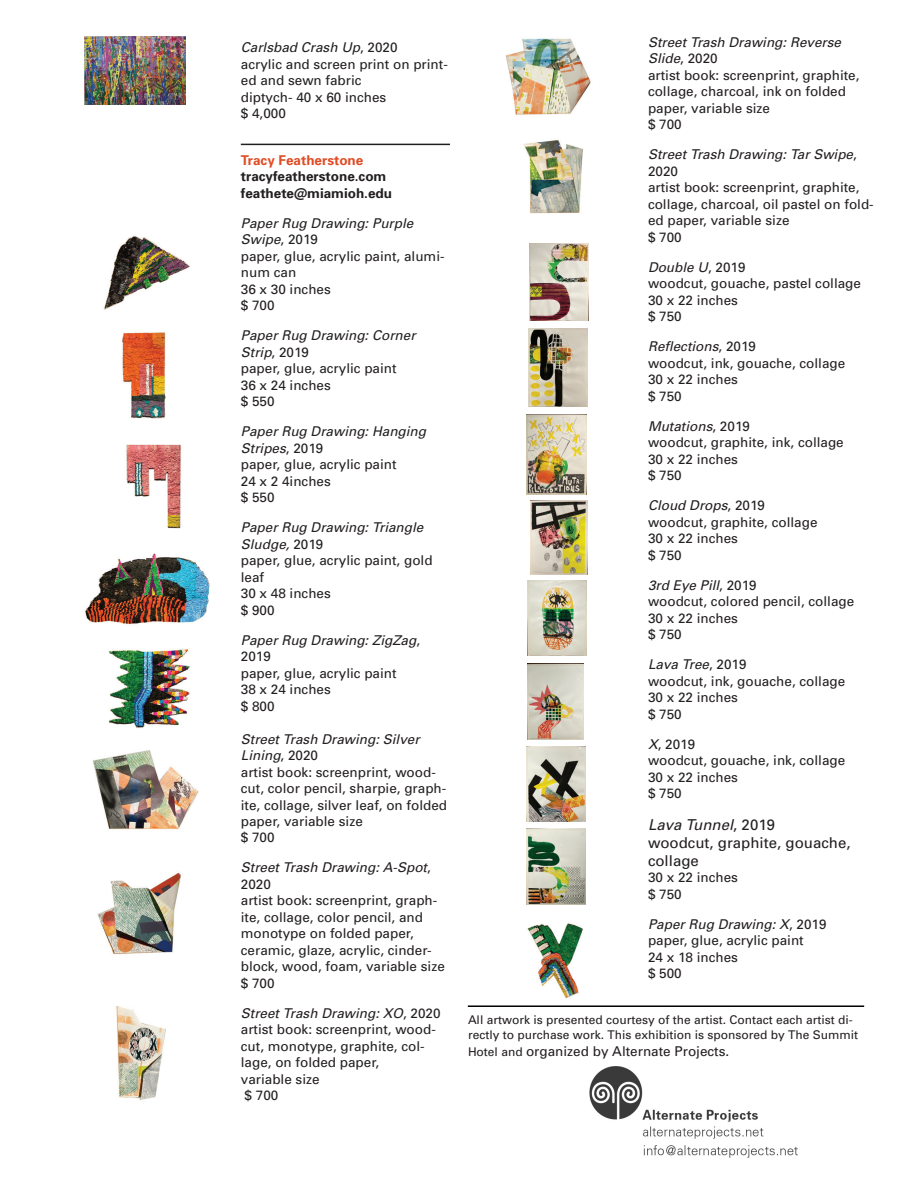
<style>
.page{position:relative;width:918px;height:1188px;background:#fff}
.page>*{position:absolute;margin:0;border:0;box-sizing:border-box;transform-origin:0 0}
.t1{font:15px/18px "Univers";color:#231f20}
.t2{font:13.5px/16.5px "Univers";color:#231f20}
.t3{font:700 13.5px/16.5px "Univers";color:#231f20}
.t4{font:700 13.5px "Univers";color:#e04c26}
.t5{font:12px/15px "Univers";color:#231f20}
.s1{font-style:italic}
.s2{font-size:12px}
</style>
<div class="page">
<img style="left:84px;top:37px;width:102px;height:67px">
<hr style="left:241px;top:144px;width:209px;height:1px;background:#231f20">
<img style="left:589px;top:1066px;width:209px;height:92px">
<hr style="left:468px;top:1005px;width:396px;height:2px;background:#000">
<img style="left:104px;top:235px;width:86px;height:75px">
<img style="left:122px;top:332px;width:44px;height:86px">
<img style="left:126px;top:444px;width:55px;height:85px">
<img style="left:84px;top:553px;width:126px;height:72px">
<img style="left:109px;top:649px;width:81px;height:79px">
<img style="left:93px;top:750px;width:106px;height:80px">
<img style="left:97px;top:872px;width:85px;height:83px">
<img style="left:116px;top:1006px;width:50px;height:94px">
<img style="left:530px;top:244px;width:59px;height:77px">
<img style="left:528px;top:329px;width:59px;height:77px">
<img style="left:527px;top:414px;width:60px;height:81px">
<img style="left:531px;top:501px;width:57px;height:73px">
<img style="left:528px;top:581px;width:58px;height:75px">
<img style="left:528px;top:663px;width:56px;height:76px">
<img style="left:526px;top:746px;width:59px;height:76px">
<img style="left:526px;top:829px;width:59px;height:75px">
<img style="left:506px;top:38px;width:85px;height:77px">
<img style="left:524px;top:140px;width:58px;height:74px">
<img style="left:527px;top:923px;width:56px;height:76px">
<p class="t2" style="left:241px;top:39px;width:209px"><span class="s1">Carlsbad Crash Up</span>, 2020<br>acrylic and screen print on print&shy;ed and sewn fabric<br>diptych- 40 x 60 inches<br>$ 4,000</p>
<p class="t4" style="left:241px;top:152px;width:124px">Tracy Featherstone</p>
<p class="t3" style="left:241px;top:168px;width:153px">tracyfeatherstone.com feathete@miamioh.edu</p>
<p class="t2" style="left:241px;top:215px;width:205px"><span class="s1">Paper Rug Drawing: Purple<br>Swipe</span>, 2019<br>paper, glue, acrylic paint, alumi&shy;num can<br>36 x 30 inches<br>$ 700</p>
<p class="t2" style="left:241px;top:327px;width:176px"><span class="s1">Paper Rug Drawing: Corner<br>Strip</span>, 2019<br>paper, glue, acrylic paint<br>36 x 24 inches<br>$ 550</p>
<p class="t2" style="left:241px;top:423px;width:187px"><span class="s1">Paper Rug Drawing: Hanging<br>Stripes</span>, 2019<br>paper, glue, acrylic paint<br>24 x 2 4inches<br>$ 550</p>
<p class="t2" style="left:241px;top:519px;width:193px"><span class="s1">Paper Rug Drawing: Triangle<br>Sludge,</span> 2019<br>paper, glue, acrylic paint, gold leaf<br>30 x 48 inches<br>$ 900</p>
<p class="t2" style="left:241px;top:632px;width:181px"><span class="s1">Paper Rug Drawing: ZigZag</span>,<br>2019<br>paper, glue, acrylic paint<br>38 x 24 inches<br>$ 800</p>
<p class="t2" style="left:241px;top:731px;width:208px"><span class="s1">Street Trash Drawing: Silver<br>Lining</span>, 2020<br>artist book: screenprint, wood&shy;cut, color pencil, sharpie, graph&shy;ite, collage, silver leaf, on folded paper, variable size<br>$ 700</p>
<p class="t2" style="left:241px;top:860px;width:206px"><span class="s1">Street Trash Drawing: A-Spot</span>,<br>2020<br>artist book: screenprint, graph&shy;ite, collage, color pencil, and monotype on folded paper, ceramic, glaze, acrylic, cinder&shy;block, wood, foam, variable size $ 700</p>
<p class="t2" style="left:241px;top:1005px;width:201px"><span class="s1">Street Trash Drawing: XO</span>, 2020 artist book: screenprint, wood&shy;cut, monotype, graphite, col&shy;lage, on folded paper,<br>variable size<br>$ 700</p>
<p class="t2" style="left:648px;top:34px;width:213px"><span class="s1">Street Trash Drawing: Reverse<br>Slide</span>, 2020<br>artist book: screenprint, graphite, collage, charcoal, ink on folded paper, variable size<br>$ 700</p>
<p class="t2" style="left:648px;top:146px;width:227px"><span class="s1">Street Trash Drawing: Tar Swipe</span>,<br>2020<br>artist book: screenprint, graphite, collage, charcoal, oil pastel on fold&shy;ed paper, variable size<br>$ 700</p>
<p class="t2" style="left:648px;top:259px;width:215px"><span class="s1">Double U</span>, 2019<br>woodcut, gouache, pastel collage<br>30 x 22 inches<br>$ 750</p>
<p class="t2" style="left:648px;top:338px;width:199px"><span class="s1">Reflections</span>, 2019<br>woodcut, ink, gouache, collage<br>30 x 22 inches<br>$ 750</p>
<p class="t2" style="left:648px;top:418px;width:197px"><span class="s1">Mutations</span>, 2019<br>woodcut, graphite, ink, collage<br>30 x 22 inches<br>$ 750</p>
<p class="t2" style="left:648px;top:497px;width:171px"><span class="s1">Cloud Drops</span>, 2019 woodcut, graphite, collage<br>30 x 22 inches<br>$ 750</p>
<p class="t2" style="left:648px;top:577px;width:208px"><span class="s1">3rd Eye Pill</span>, 2019<br>woodcut, colored pencil, collage<br>30 x 22 inches<br>$ 750</p>
<p class="t2" style="left:648px;top:656px;width:199px"><span class="s1">Lava Tree</span>, 2019<br>woodcut, ink, gouache, collage<br>30 x 22 inches<br>$ 750</p>
<p class="t2" style="left:648px;top:736px;width:199px"><span class="s1">X</span>, 2019<br>woodcut, gouache, ink, collage<br>30 x 22 inches<br>$ 750</p>
<p class="t1" style="left:648px;top:816px;width:204px"><span class="s1">Lava Tunnel</span>, 2019<br>woodcut, graphite, gouache, collage</p>
<p class="t2" style="left:648px;top:869px;width:92px">30 x 22 inches $ 750</p>
<p class="t2" style="left:648px;top:916px;width:180px"><span class="s1">Paper Rug Drawing: X</span>, 2019 paper, glue, acrylic paint<br>24 x 18 inches<br>$ 500</p>
<p class="t5" style="left:468px;top:1013px;width:392px">All artwork is presented courtesy of the artist. Contact each artist di&shy;rectly to purchase work. This exhibition is sponsored by The Summit</p>
<p class="t2" style="left:468px;top:1043px;width:263px"><span class="s2">Hotel and</span> organized by Alternate Projects.</p>
</div>
